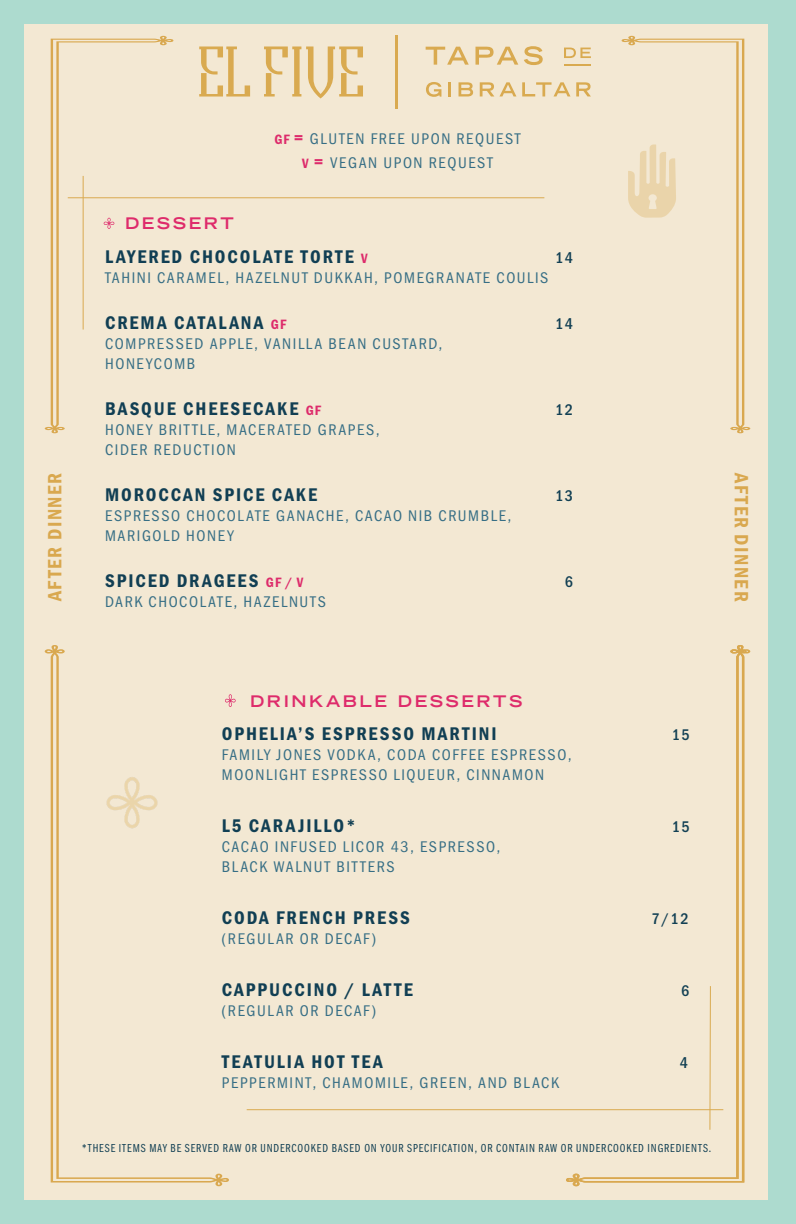
<style>
.page{position:relative;width:796px;height:1224px;background:#fff}
.page>*{position:absolute;margin:0;border:0;box-sizing:border-box;transform-origin:0 0}
.t1{font:20px "Franklin Gothic URW Con Dem";letter-spacing:.075em;color:#d9a84f}
.t2{font:19px "Franklin Gothic URW Con Dem";letter-spacing:.1em;color:#113f54}
.t3{font:16px/20px "Franklin Gothic URW Con Boo";letter-spacing:.1em;color:#366e85}
.t4{font:700 expanded 16px "Trade Gothic LT Std";letter-spacing:.16em;color:#de2b6b}
.t5{font:500 16px "Franklin Gothic URW Con";letter-spacing:.1em;color:#124054}
.t6{font:12px "Franklin Gothic URW Com Boo";letter-spacing:.08em;color:#124054}
.s1{font-family:"Franklin Gothic URW Con Dem";font-size:14px;color:#dd2b6b}
.s2{font-family:"Franklin Gothic URW Con Dem";font-size:19px;color:#dd2b6b}
.s3{font-size:14px;color:#dd2b6b}
</style>
<div class="page">
<div style="left:12px;top:12px;width:768px;height:1200px;background:#f3e8d3"></div>
<div style="left:0;top:0;width:792px;height:1224px;border:24px solid #addbcf"></div>
<svg style="left:45px;top:36px;width:128px;height:397px"></svg>
<svg style="left:622px;top:36px;width:128px;height:397px"></svg>
<svg style="left:45px;top:645px;width:184px;height:541px"></svg>
<svg style="left:566px;top:645px;width:184px;height:541px"></svg>
<svg style="left:426px;top:47px;width:43px;height:18px"></svg>
<svg style="left:476px;top:47px;width:42px;height:18px"></svg>
<svg style="left:524px;top:46px;width:19px;height:19px"></svg>
<svg style="left:564px;top:48px;width:27px;height:10px"></svg>
<hr style="left:395px;top:36px;width:3px;height:73px;background:#d9aa50">
<svg style="left:199px;top:46px;width:51px;height:51px"></svg>
<svg style="left:264px;top:46px;width:99px;height:52px"></svg>
<svg style="left:426px;top:82px;width:15px;height:15px"></svg>
<hr style="left:448px;top:82px;width:3px;height:14px;background:#d9aa50">
<svg style="left:459px;top:82px;width:14px;height:14px"></svg>
<svg style="left:480px;top:82px;width:36px;height:14px"></svg>
<svg style="left:522px;top:82px;width:48px;height:14px"></svg>
<svg style="left:576px;top:82px;width:15px;height:14px"></svg>
<hr style="left:564px;top:64px;width:27px;height:2px;background:#d9aa50">
<hr style="left:68px;top:197px;width:476px;height:1px;background:#d9aa50">
<hr style="left:83px;top:176px;width:1px;height:154px;background:#d9aa50">
<svg style="left:104px;top:218px;width:10px;height:11px"></svg>
<svg style="left:628px;top:144px;width:48px;height:74px"></svg>
<svg style="left:225px;top:694px;width:11px;height:13px"></svg>
<hr style="left:247px;top:1109px;width:476px;height:1px;background:#d9aa50">
<hr style="left:709px;top:986px;width:2px;height:144px;background:#d9aa50">
<hr style="left:792px;top:0;width:4px;height:1224px;background:#addbcf">
<img style="left:83px;top:756px;width:98px;height:93px">
<p class="t4" style="left:125px;top:213px;width:110px">DESSERT</p>
<p class="t3" style="left:274px;top:126px;width:248px;line-height:24px;text-align:center"><span class="s1">GF</span> <span class="s2">=</span> GLUTEN FREE UPON REQUEST<br><span class="s1">V</span> <span class="s2">=</span> VEGAN UPON REQUEST</p>
<p class="t2" style="left:105px;top:244px;width:264px">LAYERED CHOCOLATE TORTE <span class="s3">V</span></p>
<p class="t5" style="left:555px;top:248px;width:19px">14</p>
<p class="t3" style="left:105px;top:268px;width:445px">TAHINI CARAMEL, HAZELNUT DUKKAH, POMEGRANATE COULIS</p>
<p class="t2" style="left:105px;top:310px;width:183px">CREMA CATALANA <span class="s3">GF</span></p>
<p class="t5" style="left:555px;top:314px;width:19px">14</p>
<p class="t3" style="left:105px;top:334px;width:339px">COMPRESSED APPLE, VANILLA BEAN CUSTARD,<br>HONEYCOMB</p>
<p class="t2" style="left:105px;top:396px;width:217px">BASQUE CHEESECAKE <span class="s3">GF</span></p>
<p class="t5" style="left:555px;top:400px;width:19px">12</p>
<p class="t3" style="left:105px;top:420px;width:276px">HONEY BRITTLE, MACERATED GRAPES,<br>CIDER REDUCTION</p>
<p class="t2" style="left:105px;top:482px;width:214px">MOROCCAN SPICE CAKE</p>
<p class="t5" style="left:555px;top:486px;width:19px">13</p>
<p class="t3" style="left:105px;top:506px;width:408px">ESPRESSO CHOCOLATE GANACHE, CACAO NIB CRUMBLE,<br>MARIGOLD HONEY</p>
<p class="t2" style="left:105px;top:568px;width:200px">SPICED DRAGEES <span class="s3">GF / V</span></p>
<p class="t5" style="left:565px;top:572px;width:10px">6</p>
<p class="t3" style="left:105px;top:592px;width:222px">DARK CHOCOLATE, HAZELNUTS</p>
<p class="t1" style="left:41px;top:601px;width:130px;rotate:-90deg">AFTER DINNER</p>
<p class="t1" style="left:755px;top:473px;width:130px;rotate:90deg">AFTER DINNER</p>
<p class="t4" style="left:250px;top:691px;width:274px">DRINKABLE DESSERTS</p>
<p class="t2" style="left:222px;top:721px;width:276px">OPHELIA’S ESPRESSO MARTINI</p>
<p class="t5" style="left:672px;top:724px;width:19px">15</p>
<p class="t3" style="left:222px;top:744px;width:351px">FAMILY JONES VODKA, CODA COFFEE ESPRESSO,<br>MOONLIGHT ESPRESSO LIQUEUR, CINNAMON</p>
<p class="t2" style="left:222px;top:813px;width:136px">L5 CARAJILLO*</p>
<p class="t5" style="left:672px;top:816px;width:19px">15</p>
<p class="t3" style="left:222px;top:836px;width:280px">CACAO INFUSED LICOR 43, ESPRESSO,<br>BLACK WALNUT BITTERS</p>
<p class="t2" style="left:222px;top:905px;width:190px">CODA FRENCH PRESS</p>
<p class="t5" style="left:652px;top:908px;width:38px">7/12</p>
<p class="t3" style="left:222px;top:928px;width:156px">(REGULAR OR DECAF)</p>
<p class="t2" style="left:222px;top:977px;width:193px">CAPPUCCINO / LATTE</p>
<p class="t5" style="left:681px;top:980px;width:10px">6</p>
<p class="t3" style="left:222px;top:1000px;width:156px">(REGULAR OR DECAF)</p>
<p class="t2" style="left:222px;top:1049px;width:163px">TEATULIA HOT TEA</p>
<p class="t5" style="left:680px;top:1052px;width:10px">4</p>
<p class="t3" style="left:222px;top:1072px;width:339px">PEPPERMINT, CHAMOMILE, GREEN, AND BLACK</p>
<p class="t6" style="left:82px;top:1141px;width:631px">*THESE ITEMS MAY BE SERVED RAW OR UNDERCOOKED BASED ON YOUR SPECIFICATION, OR CONTAIN RAW OR UNDERCOOKED INGREDIENTS.</p>
</div>
